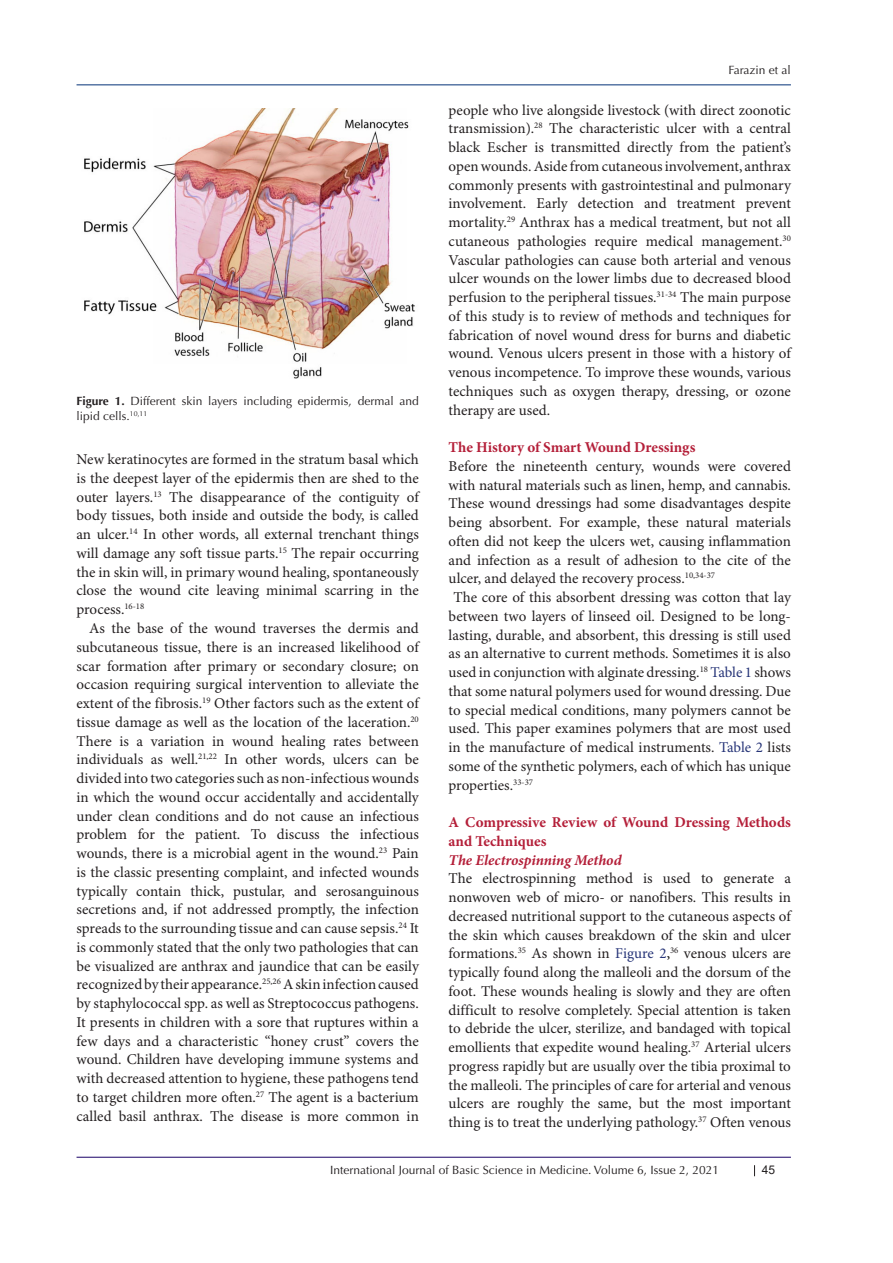
<style>
.page{position:relative;width:893px;height:1263px;background:#fff}
.page>*{position:absolute;margin:0;border:0;box-sizing:border-box;transform-origin:0 0}
.t1{font:15px/18.8px "Minion Pro";color:#231f20;text-align:justify}
.HTML_Preformatted{font:700 15px/18.8px "Minion Pro";color:#b41f39}
.HTML_Preformatted-2{font:italic 700 15px "Minion Pro";letter-spacing:-.005em;color:#b41f39}
.HTML_Preformatted-3{font:12px/15px "Optima LT Std";color:#231f20}
.t2{font:12px "Arial";color:#231f20}
.s1{font-weight:700}
.s2{color:#273578}
.s3{color:#040503}
</style>
<div class="page">
<hr style="left:77px;top:1157px;width:714px;height:1px;background:#190066">
<hr style="left:77px;top:85px;width:714px;height:1px;background:#053278">
<img style="left:84px;top:108px;width:331px;height:271px">
<p class="HTML_Preformatted-3" style="left:77px;top:393px;width:344px"><span class="s1">Figure 1.</span> Different skin layers including epidermis, dermal and lipid cells.<sup>10,11</sup></p>
<p class="t1" style="left:77px;top:451px;width:344px">New keratinocytes are formed in the stratum basal which is the deepest layer of the epidermis then are shed to the outer layers.<sup>13</sup> The disappearance of the contiguity of body tissues, both inside and outside the body, is called an ulcer.<sup>14</sup> In other words, all external trenchant things will damage any soft tissue parts.<sup>15</sup> The repair occurring the in skin will, in primary wound healing, spontaneously close the wound cite leaving minimal scarring in the process.<sup>16-18</sup></p>
<p class="t1" style="left:77px;top:619px;width:344px;text-indent:13px">As the base of the wound traverses the dermis and subcutaneous tissue, there is an increased likelihood of scar formation after primary or secondary closure; on occasion requiring surgical intervention to alleviate the extent of the fibrosis.<sup>19</sup> Other factors such as the extent of tissue damage as well as the location of the laceration.<sup>20<br></sup>There is a variation in wound healing rates between individuals as well.<sup>21,22</sup> In other words, ulcers can be divided into two categories such as non-infectious wounds in which the wound occur accidentally and accidentally under clean conditions and do not cause an infectious problem for the patient. To discuss the infectious wounds, there is a microbial agent in the wound.<sup>23</sup> Pain is the classic presenting complaint, and infected wounds typically contain thick, pustular, and serosanguinous secretions and, if not addressed promptly, the infection spreads to the surrounding tissue and can cause sepsis.<sup>24</sup> It is commonly stated that the only two pathologies that can be visualized are anthrax and jaundice that can be easily recognized by their appearance.<sup>25,26</sup> A skin infection caused by staphylococcal spp. as well as Streptococcus pathogens.<br>It presents in children with a sore that ruptures within a few days and a characteristic “honey crust” covers the wound. Children have developing immune systems and with decreased attention to hygiene, these pathogens tend to target children more often.<sup>27</sup> The agent is a bacterium called basil anthrax. The disease is more common in</p>
<p class="HTML_Preformatted-3" style="left:728px;top:63px;width:64px">Farazin et al</p>
<p class="t1" style="left:449px;top:101px;width:344px">people who live alongside livestock (with direct zoonotic transmission).<sup>28</sup> The characteristic ulcer with a central black Escher is transmitted directly from the patient’s open wounds. Aside from cutaneous involvement, anthrax commonly presents with gastrointestinal and pulmonary involvement. Early detection and treatment prevent mortality.<sup>29</sup> Anthrax has a medical treatment, but not all cutaneous pathologies require medical management.<sup>30<br></sup>Vascular pathologies can cause both arterial and venous ulcer wounds on the lower limbs due to decreased blood perfusion to the peripheral tissues.<sup>31-34</sup> The main purpose of this study is to review of methods and techniques for fabrication of novel wound dress for burns and diabetic wound. Venous ulcers present in those with a history of venous incompetence. To improve these wounds, various techniques such as oxygen therapy, dressing, or ozone therapy are used.</p>
<p class="HTML_Preformatted" style="left:449px;top:438px;width:248px">The History of Smart Wound Dressings</p>
<p class="t1" style="left:449px;top:457px;width:344px">Before the nineteenth century, wounds were covered with natural materials such as linen, hemp, and cannabis.<br>These wound dressings had some disadvantages despite being absorbent. For example, these natural materials often did not keep the ulcers wet, causing inflammation and infection as a result of adhesion to the cite of the ulcer, and delayed the recovery process.<sup>10,34-37</sup></p>
<p class="t1" style="left:449px;top:589px;width:344px;text-indent:5px">The core of this absorbent dressing was cotton that lay between two layers of linseed oil. Designed to be long&shy;lasting, durable, and absorbent, this dressing is still used as an alternative to current methods. Sometimes it is also used in conjunction with alginate dressing.<sup>18</sup> <span class="s2">Table 1</span> shows that some natural polymers used for wound dressing. Due to special medical conditions, many polymers cannot be used. This paper examines polymers that are most used in the manufacture of medical instruments. <span class="s2">Table 2</span> lists some of the synthetic polymers, each of which has unique properties.<sup>33-37</sup></p>
<p class="HTML_Preformatted" style="left:449px;top:813px;width:344px">A Compressive Review of Wound Dressing Methods and Techniques</p>
<p class="HTML_Preformatted-2" style="left:449px;top:849px;width:175px">The Electrospinning Method</p>
<p class="t1" style="left:449px;top:870px;width:344px">The electrospinning method is used to generate a nonwoven web of micro- or nanofibers. This results in decreased nutritional support to the cutaneous aspects of the skin which causes breakdown of the skin and ulcer formations.<sup>35</sup> As shown in <span class="s2">Figure 2</span><span class="s3">,</span><sup>36</sup> venous ulcers are typically found along the malleoli and the dorsum of the foot. These wounds healing is slowly and they are often difficult to resolve completely. Special attention is taken to debride the ulcer, sterilize, and bandaged with topical emollients that expedite wound healing.<sup>37</sup> Arterial ulcers progress rapidly but are usually over the tibia proximal to the malleoli. The principles of care for arterial and venous ulcers are roughly the same, but the most important thing is to treat the underlying pathology.<sup>37</sup> Often venous</p>
<p class="HTML_Preformatted-3" style="left:330px;top:1163px;width:390px">International Journal of Basic Science in Medicine. Volume 6, Issue 2, 2021</p>
<p class="t2" style="left:762px;top:1161px;width:15px">45</p>
</div>
